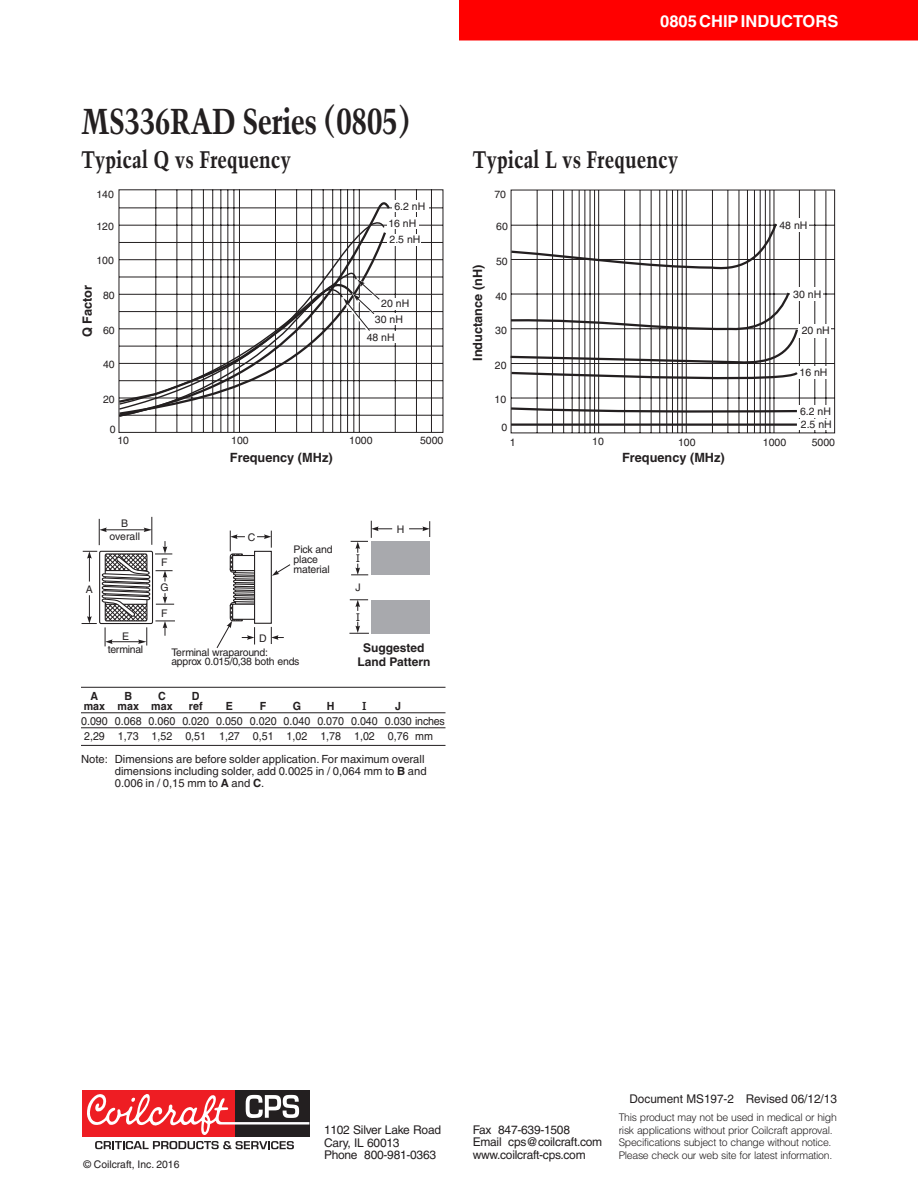
<style>
.page{position:relative;width:918px;height:1188px;background:#fff}
.page>*{position:absolute;margin:0;border:0;box-sizing:border-box;transform-origin:0 0}
.t1{font:700 condensed 36px "Trump Mediaeval";letter-spacing:-.02em;color:#231f20}
.Subhead_-_16_Point_T{font:700 condensed 24px "Trump Mediaeval";color:#231f20}
.Document_number{font:700 16.5px "Helvetica";color:#fff}
.t2{font:700 12.75px "Helvetica";color:#231f20}
.Revision{font:12px/12.5px "Helvetica";letter-spacing:-.02em;color:#231f20}
.Land_Pattern{font:700 12px/12px "Helvetica";color:#231f20;text-align:center}
.Revision-2{font:12px "Helvetica";color:#231f20}
.Notes{font:11.25px/12px "Helvetica";color:#231f20}
.Dimensions{font:11.25px "Helvetica";color:#231f20;scale:.95 1}
.Dimensions-2{font:700 11.25px "Helvetica";color:#231f20;scale:.95 1}
.Dimensions-3{font:700 11.25px "Glypha";color:#231f20;scale:.95 1}
.t3{font:300 10.5px/12.5px "Helvetica";letter-spacing:-.03em;color:#231f20}
.t4{font:10.5px/13.2px "Helvetica";color:#231f20}
.t5{font:10.5px/9.4px "Helvetica";letter-spacing:-.025em;color:#231f20}
.t6{font:10.5px/9.9px "Helvetica";letter-spacing:-.02em;color:#231f20}
.t7{font:10.5px "Helvetica";letter-spacing:-.03em;color:#231f20}
.t8{font:10.5px "Verdana";color:#231f20}
.s1{font-weight:700}
</style>
<div class="page">
<div style="left:234px;top:1090px;width:75px;height:47px;background:#231f20"></div>
<div style="left:82px;top:1090px;width:152px;height:47px;background:#ee1d23"></div>
<svg style="left:87px;top:1093px;width:222px;height:42px"></svg>
<svg style="left:95px;top:1141px;width:199px;height:8px"></svg>
<div style="left:459px;top:0;width:459px;height:40px;background:#f00"></div>
<svg style="left:510px;top:189px;width:325px;height:245px"></svg>
<div style="left:777px;top:218px;width:32px;height:13px;background:#fff"></div>
<div style="left:790px;top:288px;width:32px;height:13px;background:#fff"></div>
<div style="left:798px;top:324px;width:33px;height:13px;background:#fff"></div>
<div style="left:798px;top:405px;width:32px;height:13px;background:#fff"></div>
<div style="left:798px;top:420px;width:34px;height:10px;background:#fff"></div>
<div style="left:798px;top:366px;width:30px;height:13px;background:#fff"></div>
<svg style="left:510px;top:221px;width:290px;height:206px"></svg>
<svg style="left:118px;top:189px;width:326px;height:244px"></svg>
<div style="left:379px;top:298px;width:33px;height:12px;background:#fff"></div>
<div style="left:372px;top:313px;width:33px;height:12px;background:#fff"></div>
<div style="left:365px;top:331px;width:33px;height:12px;background:#fff"></div>
<svg style="left:118px;top:202px;width:274px;height:216px"></svg>
<svg style="left:118px;top:222px;width:268px;height:8px"></svg>
<svg style="left:118px;top:230px;width:270px;height:186px"></svg>
<svg style="left:118px;top:270px;width:263px;height:148px"></svg>
<div style="left:387px;top:234px;width:33px;height:12px;background:#fff"></div>
<div style="left:392px;top:200px;width:36px;height:12px;background:#fff"></div>
<div style="left:387px;top:217px;width:32px;height:12px;background:#fff"></div>
<hr style="left:81px;top:687px;width:365px;height:1px;background:#231f20">
<hr style="left:81px;top:712px;width:365px;height:1px;background:#231f20">
<hr style="left:81px;top:727px;width:365px;height:1px;background:#231f20">
<hr style="left:81px;top:745px;width:365px;height:1px;background:#231f20">
<svg style="left:350px;top:599px;width:18px;height:12px"></svg>
<svg style="left:351px;top:564px;width:17px;height:11px"></svg>
<svg style="left:349px;top:622px;width:20px;height:12px"></svg>
<svg style="left:351px;top:521px;width:41px;height:32px"></svg>
<svg style="left:409px;top:521px;width:21px;height:16px"></svg>
<div style="left:371px;top:541px;width:59px;height:34px;background:#a8a9ad"></div>
<div style="left:371px;top:600px;width:59px;height:33px;background:#a8a9ad"></div>
<svg style="left:82px;top:517px;width:209px;height:131px"></svg>
<h1 class="t1" style="left:81px;top:99px;width:331px">MS336RAD Series (0805)</h1>
<p class="Document_number" style="left:660px;top:11px;width:180px">0805 CHIP INDUCTORS</p>
<p class="Subhead_-_16_Point_T" style="left:81px;top:144px;width:212px">Typical Q vs Frequency</p>
<p class="Subhead_-_16_Point_T" style="left:472px;top:144px;width:207px">Typical L vs Frequency</p>
<p class="t4" style="left:96px;top:188px;width:19px">140</p>
<p class="t4" style="left:96px;top:219px;width:19px">120</p>
<p class="t4" style="left:96px;top:254px;width:19px">100</p>
<p class="t4" style="left:103px;top:289px;width:13px">80</p>
<p class="t4" style="left:103px;top:323px;width:13px">60</p>
<p class="t4" style="left:103px;top:358px;width:13px">40</p>
<p class="t4" style="left:103px;top:393px;width:13px">20</p>
<p class="t4" style="left:110px;top:423px;width:7px">0</p>
<p class="t2" style="left:230px;top:449px;width:104px">Frequency (MHz)</p>
<p class="t4" style="left:494px;top:187px;width:13px">70</p>
<p class="t4" style="left:496px;top:220px;width:13px">60</p>
<p class="t4" style="left:496px;top:255px;width:13px">50</p>
<p class="t4" style="left:495px;top:289px;width:13px">40</p>
<p class="t4" style="left:495px;top:324px;width:13px">30</p>
<p class="t4" style="left:495px;top:358px;width:13px">20</p>
<p class="t4" style="left:495px;top:393px;width:13px">10</p>
<p class="t4" style="left:388px;top:198px;width:38px;line-height:17px;text-indent:6px">6.2 nH<br>16 nH</p>
<p class="t4" style="left:390px;top:233px;width:32px">2.5 nH</p>
<p class="t2" style="left:470px;top:361px;width:98px;rotate:-90deg">Inductance (nH)</p>
<p class="t2" style="left:80px;top:337px;width:54px;rotate:-90deg">Q Factor</p>
<p class="t4" style="left:375px;top:295px;width:36px;line-height:15.9px;text-align:center">20 nH<br>30 nH</p>
<p class="t4" style="left:367px;top:331px;width:30px">48 nH</p>
<p class="t4" style="left:502px;top:420px;width:7px">0</p>
<p class="t4" style="left:117px;top:434px;width:13px">10</p>
<p class="t4" style="left:231px;top:434px;width:19px">100</p>
<p class="t4" style="left:349px;top:434px;width:25px">1000</p>
<p class="t4" style="left:420px;top:434px;width:25px">5000</p>
<p class="t4" style="left:510px;top:436px;width:7px">1</p>
<p class="t4" style="left:592px;top:435px;width:13px">10</p>
<p class="t4" style="left:678px;top:435px;width:19px">100</p>
<p class="t2" style="left:622px;top:450px;width:104px">Frequency (MHz)</p>
<p class="t4" style="left:86px;top:583px;width:9px">A</p>
<p class="t4" style="left:110px;top:516px;width:32px;line-height:13.6px;text-align:center">B overall</p>
<p class="t4" style="left:161px;top:556px;width:8px">F</p>
<p class="t4" style="left:160px;top:581px;width:10px">G</p>
<p class="t4" style="left:161px;top:606px;width:8px">F</p>
<p class="t4" style="left:248px;top:531px;width:9px">C</p>
<p class="t6" style="left:294px;top:544px;width:41px">Pick and place material</p>
<p class="t8" style="left:356px;top:552px;width:6px">I</p>
<p class="t4" style="left:356px;top:581px;width:7px">J</p>
<p class="t8" style="left:356px;top:610px;width:6px">I</p>
<p class="t4" style="left:397px;top:523px;width:9px">H</p>
<p class="t4" style="left:122px;top:629px;width:9px">E</p>
<p class="t4" style="left:259px;top:632px;width:9px">D</p>
<p class="t7" style="left:108px;top:644px;width:37px">terminal</p>
<p class="Land_Pattern" style="left:357px;top:641px;width:74px;line-height:13.2px">Suggested<br>Land Pattern</p>
<p class="t5" style="left:171px;top:647px;width:130px">Terminal wraparound: approx 0.015/0,38 both ends</p>
<p class="Land_Pattern" style="left:358px;top:642px;width:88px">Recommended<br>Land Pattern</p>
<p class="Dimensions-2" style="left:91px;top:689px;width:10px">A</p>
<p class="Dimensions-2" style="left:124px;top:689px;width:10px">B</p>
<p class="Dimensions-2" style="left:158px;top:689px;width:10px">C</p>
<p class="Dimensions-2" style="left:192px;top:689px;width:10px">D</p>
<p class="Dimensions-2" style="left:84px;top:700px;width:95px">max max max</p>
<p class="Dimensions-2" style="left:189px;top:700px;width:16px">ref</p>
<p class="Dimensions-2" style="left:226px;top:700px;width:9px">E</p>
<p class="Dimensions-2" style="left:260px;top:700px;width:8px">F</p>
<p class="Dimensions-2" style="left:293px;top:700px;width:10px">G</p>
<p class="Dimensions-2" style="left:327px;top:700px;width:10px">H</p>
<p class="Dimensions-3" style="left:363px;top:699px;width:5px">I</p>
<p class="Dimensions-2" style="left:395px;top:700px;width:8px">J</p>
<p class="Dimensions" style="left:81px;top:715px;width:384px">0.090 0.068 0.060 0.020 0.050 0.020 0.040 0.070 0.040 0.030 inches</p>
<p class="Dimensions" style="left:84px;top:730px;width:369px">2,29 1,73 1,52 0,51 1,27 0,51 1,02 1,78 1,02 0,76 mm</p>
<p class="Notes" style="left:115px;top:753px;width:313px;text-indent:-34px">Note: Dimensions are before solder application. For maximum overall dimensions including solder, add 0.0025 in / 0,064 mm to <span class="s1">B</span> and<br>0.006 in / 0,15 mm to <span class="s1">A</span> and <span class="s1">C</span>.</p>
<p class="t4" style="left:779px;top:218px;width:30px">48 nH</p>
<p class="t4" style="left:793px;top:287px;width:30px">30 nH</p>
<p class="t4" style="left:802px;top:324px;width:30px">20 nH</p>
<p class="t4" style="left:800px;top:365px;width:30px">16 nH</p>
<p class="t4" style="left:800px;top:405px;width:33px">6.2 nH<br>2.5 nH</p>
<p class="t4" style="left:763px;top:435px;width:25px">1000</p>
<p class="t4" style="left:812px;top:435px;width:25px">5000</p>
<p class="t4" style="left:83px;top:1157px;width:98px">© Coilcraft, Inc. 2016</p>
<p class="Revision-2" style="left:630px;top:1092px;width:209px">Document MS197-2 Revised 06/12/13</p>
<p class="Revision" style="left:324px;top:1124px;width:119px">1102 Silver Lake Road<br>Cary, IL 60013<br>Phone 800-981-0363</p>
<p class="Revision" style="left:473px;top:1123px;width:131px">Fax 847-639-1508<br>Email cps@coilcraft.com www.coilcraft-cps.com</p>
<p class="t3" style="left:619px;top:1111px;width:220px">This product may not be used in medical or high risk applications without prior Coilcraft approval.<br>Specifications subject to change without notice.<br>Please check our web site for latest information.</p>
</div>
